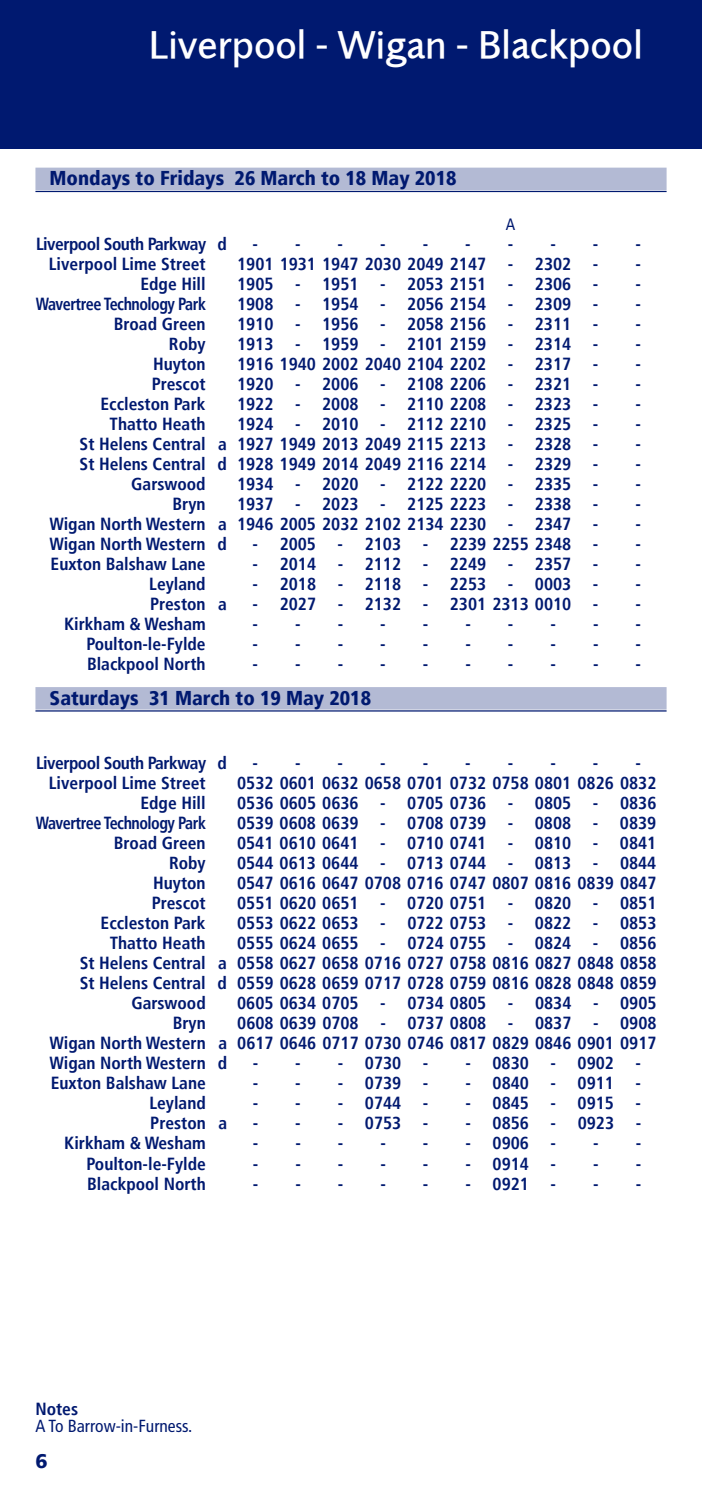
<style>
.page{position:relative;width:702px;height:1489px;background:#fff}
.page>*{position:absolute;margin:0;border:0;box-sizing:border-box;transform-origin:0 0}
.t1{font:500 40px "Foundry Sans";color:#fff}
.t2{font:900 condensed 20px "Frutiger LT";color:#001970}
.t3{font:900 20px "Frutiger LT";color:#001970}
.t4{font:700 condensed 17.5px/20px "Frutiger LT";color:#001970;text-align:justify}
.t5{font:700 condensed 17.5px "Frutiger LT";letter-spacing:-.03em;color:#001970;scale:.92 1}
.t6{font:700 condensed 17.5px "Frutiger LT";letter-spacing:-.03em;color:#001970}
.t7{font:condensed 17.5px "Frutiger LT";color:#001970}
.t8{font:condensed 16.5px "Frutiger LT";color:#001970}
</style>
<div class="page">
<div style="left:0;top:0;width:702px;height:149px;background:#001970"></div>
<div style="left:35px;top:168px;width:631px;height:22px;background:#b3bad4"></div>
<hr style="left:35px;top:191px;width:631px;height:1px;background:#001970">
<div style="left:35px;top:687px;width:631px;height:22px;background:#b3bad4"></div>
<hr style="left:35px;top:710px;width:631px;height:1px;background:#001970">
<h1 class="t1" style="left:149px;top:21px;width:495px">Liverpool - Wigan - Blackpool</h1>
<p class="t2" style="left:50px;top:166px;width:408px">Mondays to Fridays 26 March to 18 May 2018</p>
<p class="t8" style="left:506px;top:214px;width:11px">A</p>
<p class="t6" style="left:36px;top:233px;width:192px">Liverpool South Parkway d</p>
<p class="t4" style="left:252px;top:234px;width:50px">- -</p>
<p class="t4" style="left:337px;top:234px;width:50px">- -</p>
<p class="t4" style="left:422px;top:234px;width:50px">- -</p>
<p class="t4" style="left:508px;top:234px;width:50px">- -</p>
<p class="t4" style="left:593px;top:234px;width:50px">- -</p>
<p class="t4" style="left:49px;top:254px;width:158px">Liverpool Lime Street</p>
<p class="t4" style="left:237px;top:254px;width:363px">1901 1931 1947 2030 2049 2147 - 2302 -</p>
<p class="t4" style="left:635px;top:254px;width:7px">-</p>
<p class="t4" style="left:140px;top:274px;width:67px">Edge Hill</p>
<p class="t4" style="left:237px;top:274px;width:363px">1905 - 1951 - 2053 2151 - 2306 -</p>
<p class="t4" style="left:635px;top:274px;width:7px">-</p>
<p class="t5" style="left:36px;top:293px;width:186px">Wavertree Technology Park</p>
<p class="t4" style="left:237px;top:294px;width:363px">1908 - 1954 - 2056 2154 - 2309 -</p>
<p class="t4" style="left:635px;top:294px;width:7px">-</p>
<p class="t4" style="left:114px;top:314px;width:93px">Broad Green</p>
<p class="t4" style="left:237px;top:314px;width:363px">1910 - 1956 - 2058 2156 - 2311 -</p>
<p class="t4" style="left:635px;top:314px;width:7px">-</p>
<p class="t4" style="left:169px;top:334px;width:38px">Roby</p>
<p class="t4" style="left:237px;top:334px;width:363px">1913 - 1959 - 2101 2159 - 2314 -</p>
<p class="t4" style="left:635px;top:334px;width:7px">-</p>
<p class="t4" style="left:153px;top:354px;width:54px">Huyton</p>
<p class="t4" style="left:237px;top:354px;width:363px">1916 1940 2002 2040 2104 2202 - 2317 -</p>
<p class="t4" style="left:635px;top:354px;width:7px">-</p>
<p class="t4" style="left:152px;top:374px;width:55px">Prescot</p>
<p class="t4" style="left:237px;top:374px;width:363px">1920 - 2006 - 2108 2206 - 2321 -</p>
<p class="t4" style="left:635px;top:374px;width:7px">-</p>
<p class="t4" style="left:100px;top:394px;width:107px">Eccleston Park</p>
<p class="t4" style="left:237px;top:394px;width:363px">1922 - 2008 - 2110 2208 - 2323 -</p>
<p class="t4" style="left:635px;top:394px;width:7px">-</p>
<p class="t4" style="left:110px;top:414px;width:97px">Thatto Heath</p>
<p class="t4" style="left:237px;top:414px;width:363px">1924 - 2010 - 2112 2210 - 2325 -</p>
<p class="t4" style="left:635px;top:414px;width:7px">-</p>
<p class="t4" style="left:80px;top:434px;width:520px">St Helens Central a 1927 1949 2013 2049 2115 2213 - 2328 -</p>
<p class="t4" style="left:635px;top:434px;width:7px">-</p>
<p class="t4" style="left:80px;top:454px;width:520px">St Helens Central d 1928 1949 2014 2049 2116 2214 - 2329 -</p>
<p class="t4" style="left:635px;top:454px;width:7px">-</p>
<p class="t4" style="left:131px;top:474px;width:76px">Garswood</p>
<p class="t4" style="left:237px;top:474px;width:363px">1934 - 2020 - 2122 2220 - 2335 -</p>
<p class="t4" style="left:635px;top:474px;width:7px">-</p>
<p class="t4" style="left:172px;top:494px;width:35px">Bryn</p>
<p class="t4" style="left:237px;top:494px;width:363px">1937 - 2023 - 2125 2223 - 2338 -</p>
<p class="t4" style="left:635px;top:494px;width:7px">-</p>
<p class="t4" style="left:49px;top:514px;width:550px">Wigan North Western a 1946 2005 2032 2102 2134 2230 - 2347 -</p>
<p class="t4" style="left:635px;top:514px;width:7px">-</p>
<p class="t4" style="left:49px;top:534px;width:179px">Wigan North Western d</p>
<p class="t4" style="left:252px;top:534px;width:347px">- 2005 - 2103 - 2239 2255 2348 -</p>
<p class="t4" style="left:635px;top:534px;width:7px">-</p>
<p class="t4" style="left:51px;top:554px;width:156px">Euxton Balshaw Lane</p>
<p class="t4" style="left:252px;top:554px;width:347px">- 2014 - 2112 - 2249 - 2357 -</p>
<p class="t4" style="left:635px;top:554px;width:7px">-</p>
<p class="t4" style="left:149px;top:574px;width:58px">Leyland</p>
<p class="t4" style="left:252px;top:574px;width:347px">- 2018 - 2118 - 2253 - 0003 -</p>
<p class="t4" style="left:635px;top:574px;width:7px">-</p>
<p class="t4" style="left:150px;top:594px;width:78px">Preston a</p>
<p class="t4" style="left:252px;top:594px;width:347px">- 2027 - 2132 - 2301 2313 0010 -</p>
<p class="t4" style="left:635px;top:594px;width:7px">-</p>
<p class="t4" style="left:64px;top:614px;width:143px">Kirkham &amp; Wesham</p>
<p class="t4" style="left:252px;top:614px;width:50px">- -</p>
<p class="t4" style="left:338px;top:614px;width:50px">- -</p>
<p class="t4" style="left:423px;top:614px;width:50px">- -</p>
<p class="t4" style="left:508px;top:614px;width:50px">- -</p>
<p class="t4" style="left:593px;top:614px;width:50px">- -</p>
<p class="t4" style="left:86px;top:634px;width:121px">Poulton-le-Fylde</p>
<p class="t4" style="left:252px;top:634px;width:50px">- -</p>
<p class="t4" style="left:338px;top:634px;width:50px">- -</p>
<p class="t4" style="left:423px;top:634px;width:50px">- -</p>
<p class="t4" style="left:508px;top:634px;width:50px">- -</p>
<p class="t4" style="left:593px;top:634px;width:50px">- -</p>
<p class="t4" style="left:87px;top:654px;width:120px">Blackpool North</p>
<p class="t4" style="left:252px;top:654px;width:50px">- -</p>
<p class="t4" style="left:338px;top:654px;width:50px">- -</p>
<p class="t4" style="left:423px;top:654px;width:50px">- -</p>
<p class="t4" style="left:508px;top:654px;width:50px">- -</p>
<p class="t4" style="left:593px;top:654px;width:50px">- -</p>
<p class="t2" style="left:50px;top:685px;width:323px">Saturdays 31 March to 19 May 2018</p>
<p class="t6" style="left:36px;top:752px;width:192px">Liverpool South Parkway d</p>
<p class="t4" style="left:252px;top:753px;width:50px">- -</p>
<p class="t4" style="left:337px;top:753px;width:50px">- -</p>
<p class="t4" style="left:422px;top:753px;width:50px">- -</p>
<p class="t4" style="left:508px;top:753px;width:50px">- -</p>
<p class="t4" style="left:593px;top:753px;width:50px">- -</p>
<p class="t4" style="left:49px;top:773px;width:158px">Liverpool Lime Street</p>
<p class="t4" style="left:237px;top:773px;width:421px">0532 0601 0632 0658 0701 0732 0758 0801 0826 0832</p>
<p class="t4" style="left:140px;top:793px;width:67px">Edge Hill</p>
<p class="t4" style="left:237px;top:793px;width:421px">0536 0605 0636 - 0705 0736 - 0805 - 0836</p>
<p class="t5" style="left:36px;top:812px;width:186px">Wavertree Technology Park</p>
<p class="t4" style="left:237px;top:813px;width:421px">0539 0608 0639 - 0708 0739 - 0808 - 0839</p>
<p class="t4" style="left:114px;top:833px;width:93px">Broad Green</p>
<p class="t4" style="left:237px;top:833px;width:421px">0541 0610 0641 - 0710 0741 - 0810 - 0841</p>
<p class="t4" style="left:169px;top:853px;width:38px">Roby</p>
<p class="t4" style="left:237px;top:853px;width:421px">0544 0613 0644 - 0713 0744 - 0813 - 0844</p>
<p class="t4" style="left:153px;top:873px;width:54px">Huyton</p>
<p class="t4" style="left:237px;top:873px;width:421px">0547 0616 0647 0708 0716 0747 0807 0816 0839 0847</p>
<p class="t4" style="left:152px;top:893px;width:55px">Prescot</p>
<p class="t4" style="left:237px;top:893px;width:421px">0551 0620 0651 - 0720 0751 - 0820 - 0851</p>
<p class="t4" style="left:101px;top:913px;width:107px">Eccleston Park</p>
<p class="t4" style="left:237px;top:913px;width:421px">0553 0622 0653 - 0722 0753 - 0822 - 0853</p>
<p class="t4" style="left:110px;top:933px;width:97px">Thatto Heath</p>
<p class="t4" style="left:237px;top:933px;width:421px">0555 0624 0655 - 0724 0755 - 0824 - 0856</p>
<p class="t4" style="left:80px;top:953px;width:578px">St Helens Central a 0558 0627 0658 0716 0727 0758 0816 0827 0848 0858</p>
<p class="t4" style="left:80px;top:973px;width:578px">St Helens Central d 0559 0628 0659 0717 0728 0759 0816 0828 0848 0859</p>
<p class="t4" style="left:131px;top:993px;width:76px">Garswood</p>
<p class="t4" style="left:237px;top:993px;width:421px">0605 0634 0705 - 0734 0805 - 0834 - 0905</p>
<p class="t4" style="left:173px;top:1013px;width:35px">Bryn</p>
<p class="t4" style="left:50px;top:1013px;width:608px;text-indent:188px">0608 0639 0708 - 0737 0808 - 0837 - 0908<br>Wigan North Western a 0617 0646 0717 0730 0746 0817 0829 0846 0901 0917<br>Wigan North Western d</p>
<p class="t4" style="left:253px;top:1053px;width:50px">- -</p>
<p class="t4" style="left:338px;top:1053px;width:92px">- 0730 -</p>
<p class="t4" style="left:465px;top:1053px;width:177px">- 0830 - 0902 -</p>
<p class="t4" style="left:51px;top:1073px;width:156px">Euxton Balshaw Lane</p>
<p class="t4" style="left:253px;top:1073px;width:50px">- -</p>
<p class="t4" style="left:338px;top:1073px;width:92px">- 0739 -</p>
<p class="t4" style="left:465px;top:1073px;width:177px">- 0840 - 0911 -</p>
<p class="t4" style="left:149px;top:1093px;width:58px">Leyland</p>
<p class="t4" style="left:253px;top:1093px;width:50px">- -</p>
<p class="t4" style="left:338px;top:1093px;width:92px">- 0744 -</p>
<p class="t4" style="left:465px;top:1093px;width:177px">- 0845 - 0915 -</p>
<p class="t4" style="left:150px;top:1113px;width:78px">Preston a</p>
<p class="t4" style="left:253px;top:1113px;width:50px">- -</p>
<p class="t4" style="left:338px;top:1113px;width:92px">- 0753 -</p>
<p class="t4" style="left:465px;top:1113px;width:177px">- 0856 - 0923 -</p>
<p class="t4" style="left:64px;top:1133px;width:143px">Kirkham &amp; Wesham</p>
<p class="t4" style="left:253px;top:1133px;width:50px">- -</p>
<p class="t4" style="left:338px;top:1133px;width:50px">- -</p>
<p class="t4" style="left:423px;top:1133px;width:135px">- - 0906 -</p>
<p class="t4" style="left:593px;top:1133px;width:50px">- -</p>
<p class="t4" style="left:86px;top:1153px;width:121px">Poulton-le-Fylde</p>
<p class="t4" style="left:253px;top:1153px;width:50px">- -</p>
<p class="t4" style="left:338px;top:1153px;width:50px">- -</p>
<p class="t4" style="left:423px;top:1153px;width:135px">- - 0914 -</p>
<p class="t4" style="left:593px;top:1153px;width:50px">- -</p>
<p class="t4" style="left:87px;top:1173px;width:120px">Blackpool North</p>
<p class="t4" style="left:253px;top:1173px;width:50px">- -</p>
<p class="t4" style="left:338px;top:1173px;width:50px">- -</p>
<p class="t4" style="left:423px;top:1173px;width:135px">- - 0921 -</p>
<p class="t4" style="left:593px;top:1173px;width:50px">- -</p>
<p class="t4" style="left:35px;top:1398px;width:44px">Notes</p>
<p class="t7" style="left:35px;top:1415px;width:158px">A To Barrow-in-Furness.</p>
<p class="t3" style="left:35px;top:1448px;width:14px">6</p>
</div>
